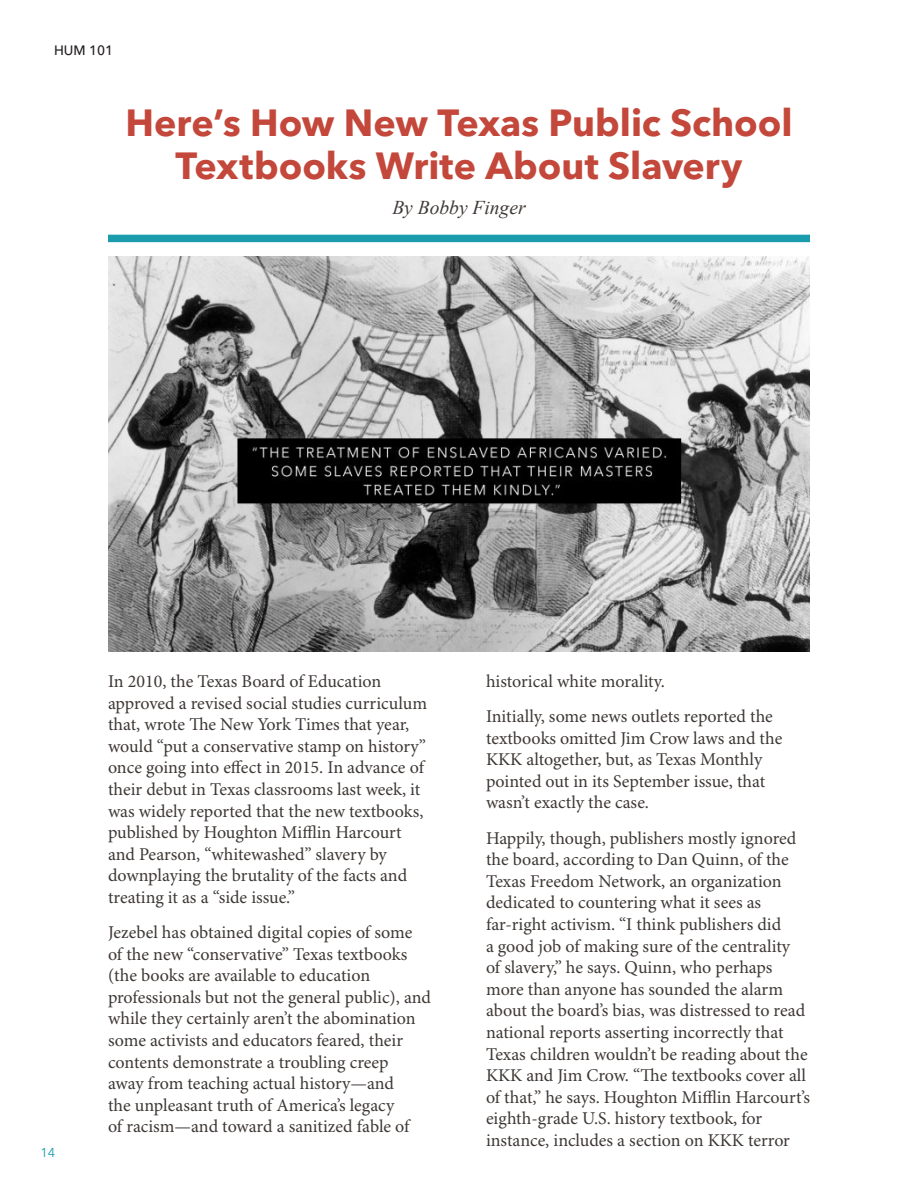
<style>
.page{position:relative;width:918px;height:1188px;background:#fff}
.page>*{position:absolute;margin:0;border:0;box-sizing:border-box;transform-origin:0 0}
.t1{font:700 37.5px/43.2px "Avenir Next LT Pro";color:#c3473a;text-align:center}
.t2{font:italic 19.5px "Times New Roman";color:#3e3835}
.t3{font:18px/21.6px "Minion Pro";color:#3e3835}
.t4{font:500 13.5px "Avenir Next LT Pro";color:#231f20}
.t5{font:12.75px "Avenir Next LT Pro";color:#1a9cac}
</style>
<div class="page">
<div style="left:108px;top:235px;width:702px;height:7px;background:#1a9cac"></div>
<img style="left:108px;top:256px;width:702px;height:395px">
<p class="t4" style="left:54px;top:42px;width:61px">HUM 101</p>
<h1 class="t1" style="left:125px;top:101px;width:669px">Here’s How New Texas Public School<br>Textbooks Write About Slavery</h1>
<p class="t2" style="left:392px;top:194px;width:135px">By Bobby Finger</p>
<p class="t5" style="left:40px;top:1145px;width:16px">14</p>
<p class="t3" style="left:108px;top:671px;width:321px">In 2010, the Texas Board of Education approved a revised social studies curriculum that, wrote Te New York Times that year, would “put a conservative stamp on history” once going into efect in 2015. In advance of their debut in Texas classrooms last week, it was widely reported that the new textbooks, published by Houghton Mifin Harcourt and Pearson, “whitewashed” slavery by downplaying the brutality of the facts and treating it as a “side issue.”</p>
<p class="t3" style="left:108px;top:922px;width:325px">Jezebel has obtained digital copies of some of the new “conservative” Texas textbooks (the books are available to education professionals but not the general public), and while they certainly aren’t the abomination some activists and educators feared, their contents demonstrate a troubling creep<br>away from teaching actual history—and<br>the unpleasant truth of America’s legacy<br>of racism—and toward a sanitized fable of</p>
<p class="t3" style="left:486px;top:671px;width:180px">historical white morality.</p>
<p class="t3" style="left:486px;top:706px;width:298px">Initially, some news outlets reported the textbooks omitted Jim Crow laws and the KKK altogether, but, as Texas Monthly pointed out in its September issue, that wasn’t exactly the case.</p>
<p class="t3" style="left:486px;top:828px;width:325px">Happily, though, publishers mostly ignored the board, according to Dan Quinn, of the Texas Freedom Network, an organization dedicated to countering what it sees as far-right activism. “I think publishers did<br>a good job of making sure of the centrality of slavery,” he says. Quinn, who perhaps more than anyone has sounded the alarm about the board’s bias, was distressed to read national reports asserting incorrectly that Texas children wouldn’t be reading about the KKK and Jim Crow. “Te textbooks cover all of that,” he says. Houghton Mifin Harcourt’s eighth-grade U.S. history textbook, for instance, includes a section on KKK terror</p>
</div>
